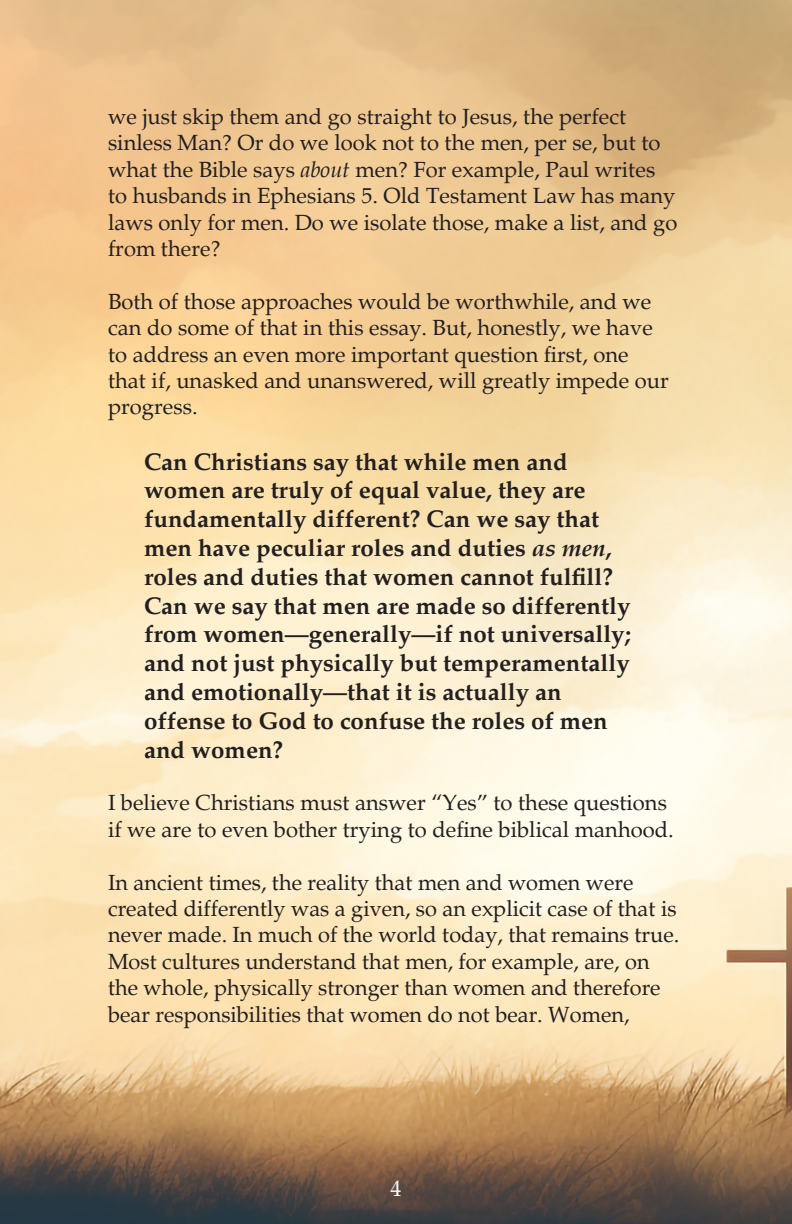
<style>
.page{position:relative;width:792px;height:1224px;background:#fff}
.page>*{position:absolute;margin:0;border:0;box-sizing:border-box;transform-origin:0 0}
.Default{font:700 24px/28.8px "Palatino";color:#231f20}
.Default-2{font:22px/26.4px "Palatino";color:#231f20}
.t1{font:22px "Palatino";color:#fff}
.s1{font-style:italic}
</style>
<div class="page">
<img style="left:0;top:0;width:792px;height:1224px">
<p class="Default-2" style="left:108px;top:104px;width:571px">we just skip them and go straight to Jesus, the perfect sinless Man? Or do we look not to the men, per se, but to what the Bible says <span class="s1">about</span> men? For example, Paul writes to husbands in Ephesians 5. Old Testament Law has many laws only for men. Do we isolate those, make a list, and go from there?</p>
<p class="Default-2" style="left:108px;top:288px;width:562px">Both of those approaches would be worthwhile, and we can do some of that in this essay. But, honestly, we have to address an even more important question first, one that if, unasked and unanswered, will greatly impede our progress.</p>
<p class="Default" style="left:144px;top:447px;width:488px">Can Christians say that while men and women are truly of equal value, they are fundamentally different? Can we say that men have peculiar roles and duties <span class="s1">as men</span>, roles and duties that women cannot fulfill?<br>Can we say that men are made so differently from women—generally—if not universally; and not just physically but temperamentally and emotionally—that it is actually an offense to God to confuse the roles of men and women?</p>
<p class="Default-2" style="left:108px;top:790px;width:567px">I believe Christians must answer “Yes” to these questions if we are to even bother trying to define biblical manhood.</p>
<p class="Default-2" style="left:108px;top:869px;width:573px">In ancient times, the reality that men and women were created differently was a given, so an explicit case of that is never made. In much of the world today, that remains true.<br>Most cultures understand that men, for example, are, on the whole, physically stronger than women and therefore bear responsibilities that women do not bear. Women,</p>
<p class="t1" style="left:390px;top:1175px;width:12px">4</p>
</div>
